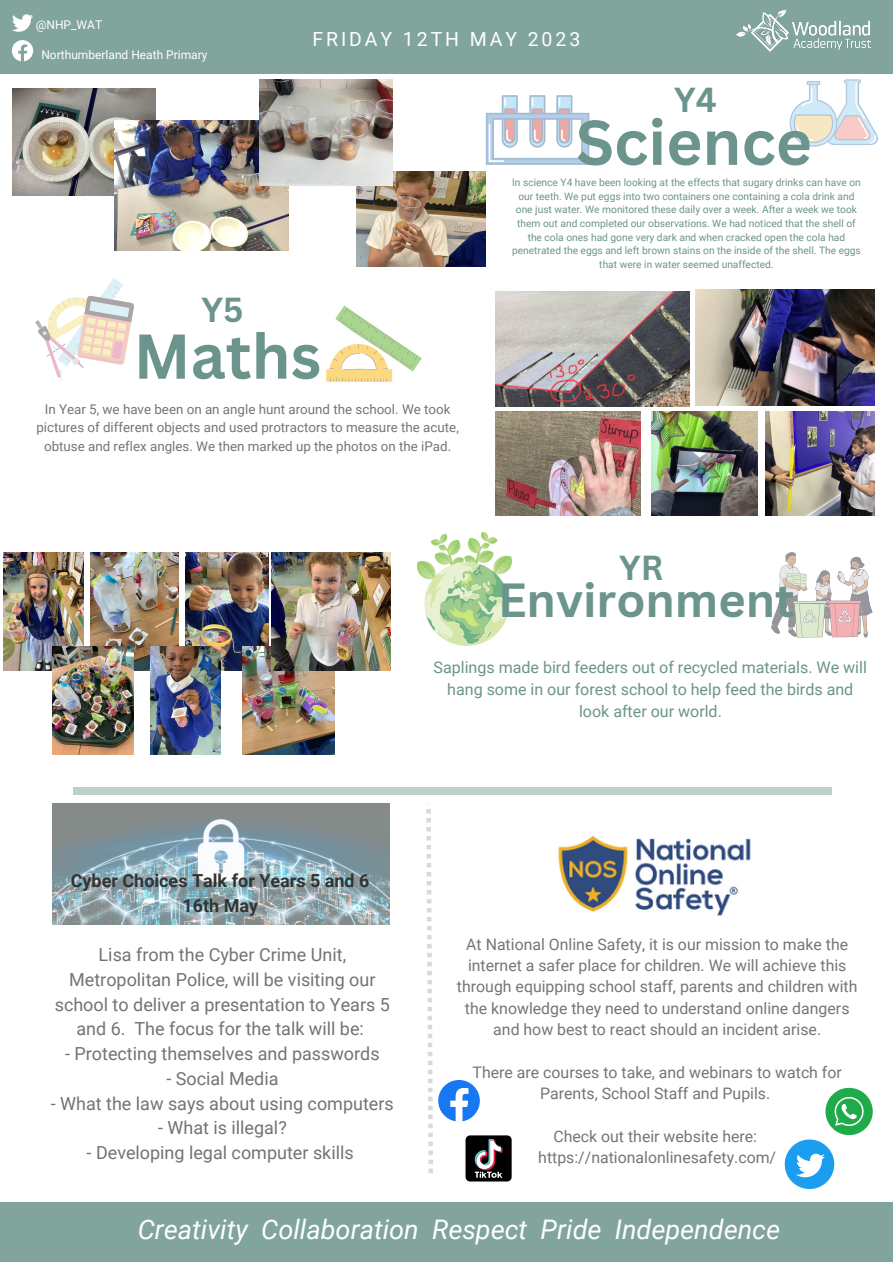
<style>
.page{position:relative;width:893px;height:1264px;background:#fff}
.page>*{position:absolute;margin:0;border:0;box-sizing:border-box;transform-origin:0 0}
.t1{font:700 61.8px "Canva Sans";color:#6b948c}
.t2{font:700 46.65px "Canva Sans";color:#6b948c}
.t3{font:700 33.75px "Canva Sans";color:#6b948c}
.t4{font:italic 27px "Roboto";color:#fff}
.t5{font:19.5px "Roboto";letter-spacing:.15em;color:#fff}
.t6{font:18px/24.8px "Roboto";color:#737373;text-align:center}
.t7{font:700 18px "Roboto";color:#333}
.t8{font:16.05px/22px "Roboto";color:#6b948c;text-align:center}
.t9{font:15.9px/21.3px "Roboto";color:#747577;text-align:center}
.t10{font:13.35px/18.3px "Roboto";color:#747577;text-align:center}
.t11{font:12px "Roboto";color:#fff}
.t12{font:10.2px/13.6px "Roboto";color:#6b948c;text-align:center}
</style>
<div class="page">
<div style="left:0;top:0;width:892px;height:73px;background:#81a49d"></div>
<div style="left:0;top:1202px;width:892px;height:60px;background:#81a49d"></div>
<img style="left:736px;top:9px;width:134px;height:43px">
<svg style="left:12px;top:14px;width:21px;height:18px"></svg>
<svg style="left:12px;top:40px;width:21px;height:21px"></svg>
<img style="left:13px;top:89px;width:142px;height:107px">
<img style="left:114px;top:120px;width:175px;height:131px">
<img style="left:356px;top:171px;width:129px;height:95px">
<img style="left:260px;top:79px;width:132px;height:107px">
<svg style="left:789px;top:79px;width:89px;height:68px"></svg>
<svg style="left:486px;top:95px;width:103px;height:70px"></svg>
<img style="left:495px;top:291px;width:194px;height:115px">
<img style="left:695px;top:290px;width:179px;height:116px">
<img style="left:765px;top:412px;width:109px;height:103px">
<img style="left:495px;top:412px;width:145px;height:103px">
<img style="left:651px;top:412px;width:106px;height:103px">
<svg style="left:35px;top:278px;width:99px;height:103px"></svg>
<svg style="left:326px;top:305px;width:96px;height:77px"></svg>
<img style="left:417px;top:532px;width:94px;height:113px">
<svg style="left:771px;top:552px;width:101px;height:85px"></svg>
<img style="left:3px;top:552px;width:81px;height:118px">
<img style="left:185px;top:552px;width:83px;height:118px">
<img style="left:90px;top:552px;width:88px;height:118px">
<img style="left:52px;top:646px;width:81px;height:108px">
<img style="left:151px;top:646px;width:69px;height:108px">
<img style="left:243px;top:646px;width:92px;height:108px">
<img style="left:272px;top:552px;width:118px;height:118px">
<div style="left:74px;top:787px;width:757px;height:7px;background:#bccfcb"></div>
<img style="left:52px;top:804px;width:338px;height:120px">
<img style="left:558px;top:835px;width:193px;height:81px">
<div style="left:465px;top:1135px;width:46px;height:46px;background:#010101;border-radius:5px"></div>
<svg style="left:426px;top:804px;width:76px;height:373px"></svg>
<svg style="left:784px;top:1087px;width:88px;height:101px"></svg>
<p class="t11" style="left:36px;top:18px;width:68px">@NHP_WAT</p>
<p class="t11" style="left:41px;top:47px;width:167px">Northumberland Heath Primary</p>
<p class="t3" style="left:201px;top:286px;width:43px">Y5</p>
<p class="t5" style="left:312px;top:28px;width:269px">FRIDAY 12TH MAY 2023</p>
<p class="t3" style="left:674px;top:76px;width:44px">Y4</p>
<p class="t1" style="left:576px;top:99px;width:237px">Science</p>
<p class="t12" style="left:512px;top:175px;width:350px">In science Y4 have been looking at the effects that sugary drinks can have on our teeth. We put eggs into two containers one containing a cola drink and one just water. We monitored these daily over a week. After a week we took them out and completed our observations. We had noticed that the shell of the cola ones had gone very dark and when cracked open the cola had penetrated the eggs and left brown stains on the inside of the shell. The eggs that were in water seemed unaffected.</p>
<p class="t1" style="left:134px;top:312px;width:189px">Maths</p>
<p class="t10" style="left:36px;top:400px;width:424px">In Year 5, we have been on an angle hunt around the school. We took pictures of different objects and used protractors to measure the acute, obtuse and reflex angles. We then marked up the photos on the iPad.</p>
<p class="t3" style="left:619px;top:543px;width:46px">YR</p>
<p class="t2" style="left:498px;top:567px;width:298px">Environment</p>
<p class="t8" style="left:433px;top:656px;width:435px">Saplings made bird feeders out of recycled materials. We will hang some in our forest school to help feed the birds and look after our world.</p>
<p class="t7" style="left:71px;top:870px;width:300px">Cyber Choices Talk for Years 5 and 6</p>
<p class="t7" style="left:182px;top:895px;width:77px">16th May</p>
<p class="t6" style="left:55px;top:942px;width:337px">Lisa from the Cyber Crime Unit, Metropolitan Police, will be visiting our school to deliver a presentation to Years 5 and 6. The focus for the talk will be:</p>
<p class="t6" style="left:65px;top:1041px;width:316px">- Protecting themselves and passwords</p>
<p class="t6" style="left:166px;top:1066px;width:114px">- Social Media</p>
<p class="t6" style="left:51px;top:1091px;width:344px">- What the law says about using computers</p>
<p class="t6" style="left:158px;top:1115px;width:130px">- What is illegal?</p>
<p class="t6" style="left:87px;top:1140px;width:268px">- Developing legal computer skills</p>
<p class="t9" style="left:457px;top:933px;width:402px">At National Online Safety, it is our mission to make the internet a safer place for children. We will achieve this through equipping school staff, parents and children with the knowledge they need to understand online dangers and how best to react should an incident arise.</p>
<p class="t9" style="left:472px;top:1061px;width:371px">There are courses to take, and webinars to watch for<br>Parents, School Staff and Pupils.</p>
<p class="t9" style="left:538px;top:1125px;width:239px">Check out their website here: https://nationalonlinesafety.com/</p>
<p class="t4" style="left:138px;top:1214px;width:643px">Creativity Collaboration Respect Pride Independence</p>
</div>
